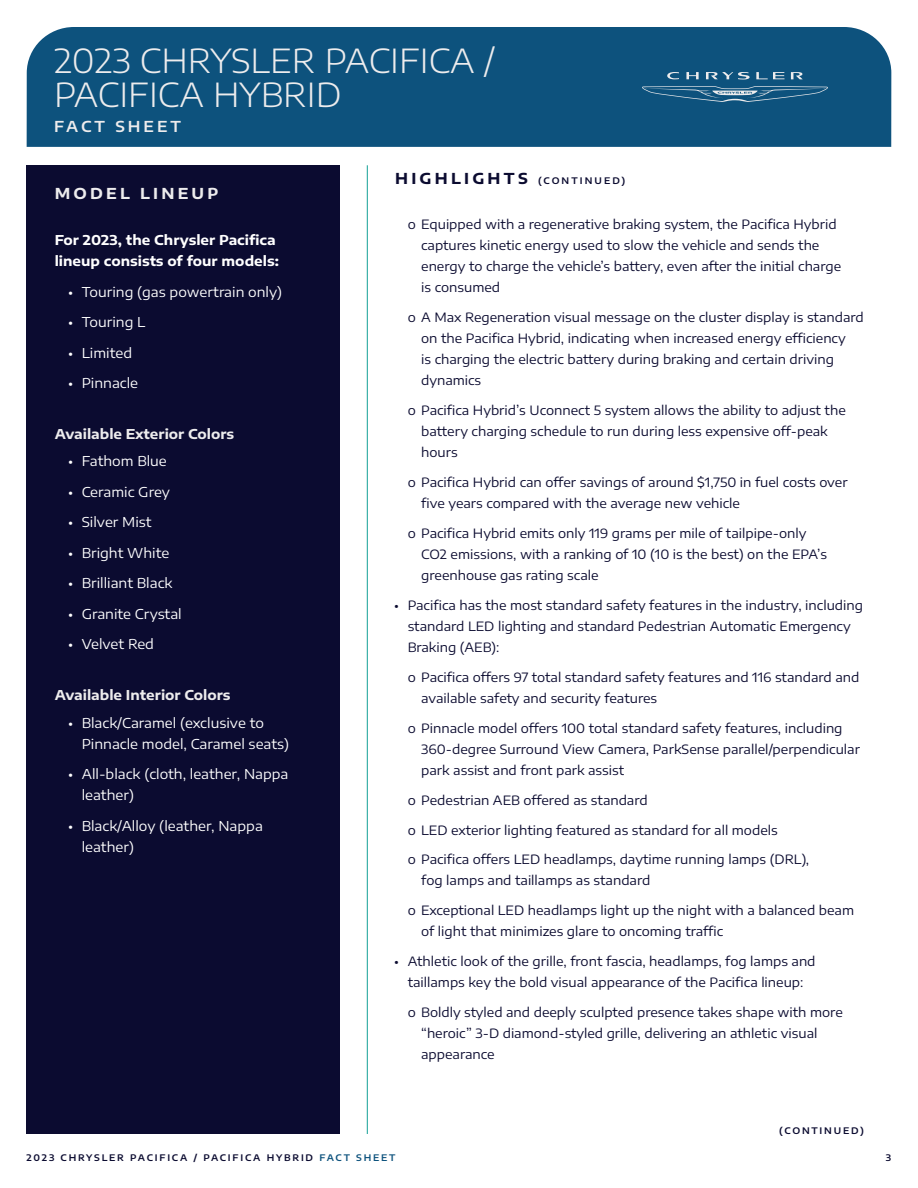
<style>
.page{position:relative;width:918px;height:1188px;background:#fff}
.page>*{position:absolute;margin:0;border:0;box-sizing:border-box;transform-origin:0 0}
.t1{font:300 33px/34.5px "Encode Sans Expanded";color:#edeced}
.t2{font:700 15px "Encode Sans Expanded";letter-spacing:.215em;color:#edeced}
.t3{font:600 15px "Encode Sans Expanded";letter-spacing:.2em;color:#edeced}
.t4{font:13.5px/21px "Encode Sans Expanded";color:#fff}
.t5{font:700 13.5px/21px "Encode Sans Expanded";color:#fff}
.t6{font:700 13.5px "Encode Sans Expanded";color:#edeced}
.t7{font:12.75px/21px "Encode Sans Expanded";color:#0b0b30}
.t8{font:600 9px "Encode Sans Expanded";letter-spacing:.2em;color:#0b0b30}
.t9{font:600 9px "Encode Sans Expanded";letter-spacing:.23em;color:#0b0b30}
.s1{font-weight:700;font-size:15px}
.s2{color:#0d527d}
</style>
<div class="page">
<div style="left:27px;top:27px;width:864px;height:120px;background:#0d527d"></div>
<hr style="left:367px;top:165px;width:1px;height:969px;background:#2daaa2">
<div style="left:27px;top:165px;width:313px;height:969px;background:#0b0b30"></div>
<svg style="left:641px;top:86px;width:188px;height:16px"></svg>
<svg style="left:756px;top:72px;width:29px;height:7px"></svg>
<svg style="left:686px;top:72px;width:13px;height:7px"></svg>
<svg style="left:706px;top:72px;width:44px;height:8px"></svg>
<svg style="left:667px;top:72px;width:12px;height:7px"></svg>
<svg style="left:791px;top:72px;width:12px;height:7px"></svg>
<h1 class="t1" style="left:54px;top:42px;width:443px">2023 CHRYSLER PACIFICA /<br>PACIFICA HYBRID</h1>
<p class="t3" style="left:54px;top:116px;width:129px">FACT SHEET</p>
<p class="t2" style="left:55px;top:183px;width:165px">MODEL LINEUP</p>
<p class="t5" style="left:55px;top:229px;width:226px">For 2023, the Chrysler Pacifica lineup consists of four models:</p>
<p class="t4" style="left:68px;top:281px;width:215px">• Touring (gas powertrain only)</p>
<p class="t4" style="left:68px;top:311px;width:79px">• Touring L</p>
<p class="t4" style="left:68px;top:341px;width:65px">• Limited</p>
<p class="t4" style="left:68px;top:372px;width:71px">• Pinnacle</p>
<p class="t6" style="left:55px;top:424px;width:181px">Available Exterior Colors</p>
<p class="t4" style="left:68px;top:450px;width:100px">• Fathom Blue</p>
<p class="t4" style="left:68px;top:481px;width:103px">• Ceramic Grey</p>
<p class="t4" style="left:68px;top:511px;width:85px">• Silver Mist</p>
<p class="t4" style="left:68px;top:542px;width:103px">• Bright White</p>
<p class="t4" style="left:68px;top:572px;width:106px">• Brilliant Black</p>
<p class="t4" style="left:68px;top:603px;width:115px">• Granite Crystal</p>
<p class="t4" style="left:68px;top:633px;width:87px">• Velvet Red</p>
<p class="t6" style="left:55px;top:686px;width:177px">Available Interior Colors</p>
<p class="t4" style="left:82px;top:712px;width:209px;text-indent:-13px">• Black/Caramel (exclusive to<br>Pinnacle model, Caramel seats)</p>
<p class="t4" style="left:82px;top:763px;width:208px;text-indent:-13px">• All-black (cloth, leather, Nappa leather)</p>
<p class="t4" style="left:82px;top:814px;width:183px;text-indent:-13px">• Black/Alloy (leather, Nappa leather)</p>
<p class="t9" style="left:395px;top:175px;width:232px"><span class="s1">HIGHLIGHTS</span> (CONTINUED)</p>
<p class="t7" style="left:421px;top:214px;width:422px;text-indent:-14px">o Equipped with a regenerative braking system, the Pacifica Hybrid captures kinetic energy used to slow the vehicle and sends the energy to charge the vehicle’s battery, even after the initial charge is consumed</p>
<p class="t7" style="left:421px;top:306px;width:444px;text-indent:-14px">o A Max Regeneration visual message on the cluster display is standard on the Pacifica Hybrid, indicating when increased energy efficiency<br>is charging the electric battery during braking and certain driving dynamics</p>
<p class="t7" style="left:421px;top:399px;width:426px;text-indent:-14px">o Pacifica Hybrid’s Uconnect 5 system allows the ability to adjust the battery charging schedule to run during less expensive off-peak hours</p>
<p class="t7" style="left:421px;top:471px;width:428px;text-indent:-14px">o Pacifica Hybrid can offer savings of around $1,750 in fuel costs over five years compared with the average new vehicle</p>
<p class="t7" style="left:421px;top:522px;width:407px;text-indent:-14px">o Pacifica Hybrid emits only 119 grams per mile of tailpipe-only<br>CO2 emissions, with a ranking of 10 (10 is the best) on the EPA’s greenhouse gas rating scale</p>
<p class="t7" style="left:408px;top:594px;width:457px;text-indent:-13px">• Pacifica has the most standard safety features in the industry, including standard LED lighting and standard Pedestrian Automatic Emergency<br>Braking (AEB):</p>
<p class="t7" style="left:421px;top:666px;width:440px;text-indent:-14px">o Pacifica offers 97 total standard safety features and 116 standard and available safety and security features</p>
<p class="t7" style="left:421px;top:717px;width:440px;text-indent:-14px">o Pinnacle model offers 100 total standard safety features, including<br>360-degree Surround View Camera, ParkSense parallel/perpendicular park assist and front park assist</p>
<p class="t7" style="left:408px;top:789px;width:242px">o Pedestrian AEB offered as standard</p>
<p class="t7" style="left:408px;top:819px;width:372px">o LED exterior lighting featured as standard for all models</p>
<p class="t7" style="left:421px;top:849px;width:389px;text-indent:-14px">o Pacifica offers LED headlamps, daytime running lamps (DRL), fog lamps and taillamps as standard</p>
<p class="t7" style="left:421px;top:900px;width:434px;text-indent:-14px">o Exceptional LED headlamps light up the night with a balanced beam of light that minimizes glare to oncoming traffic</p>
<p class="t7" style="left:394px;top:951px;width:423px;text-align:center">• Athletic look of the grille, front fascia, headlamps, fog lamps and taillamps key the bold visual appearance of the Pacifica lineup:</p>
<p class="t7" style="left:421px;top:1001px;width:423px;text-indent:-14px">o Boldly styled and deeply sculpted presence takes shape with more “heroic” 3-D diamond-styled grille, delivering an athletic visual appearance</p>
<p class="t8" style="left:779px;top:1124px;width:86px">(CONTINUED)</p>
<p class="t8" style="left:26px;top:1151px;width:371px">2023 CHRYSLER PACIFICA / PACIFICA HYBRID <span class="s2">FACT SHEET</span></p>
<p class="t8" style="left:886px;top:1151px;width:7px">3</p>
</div>
